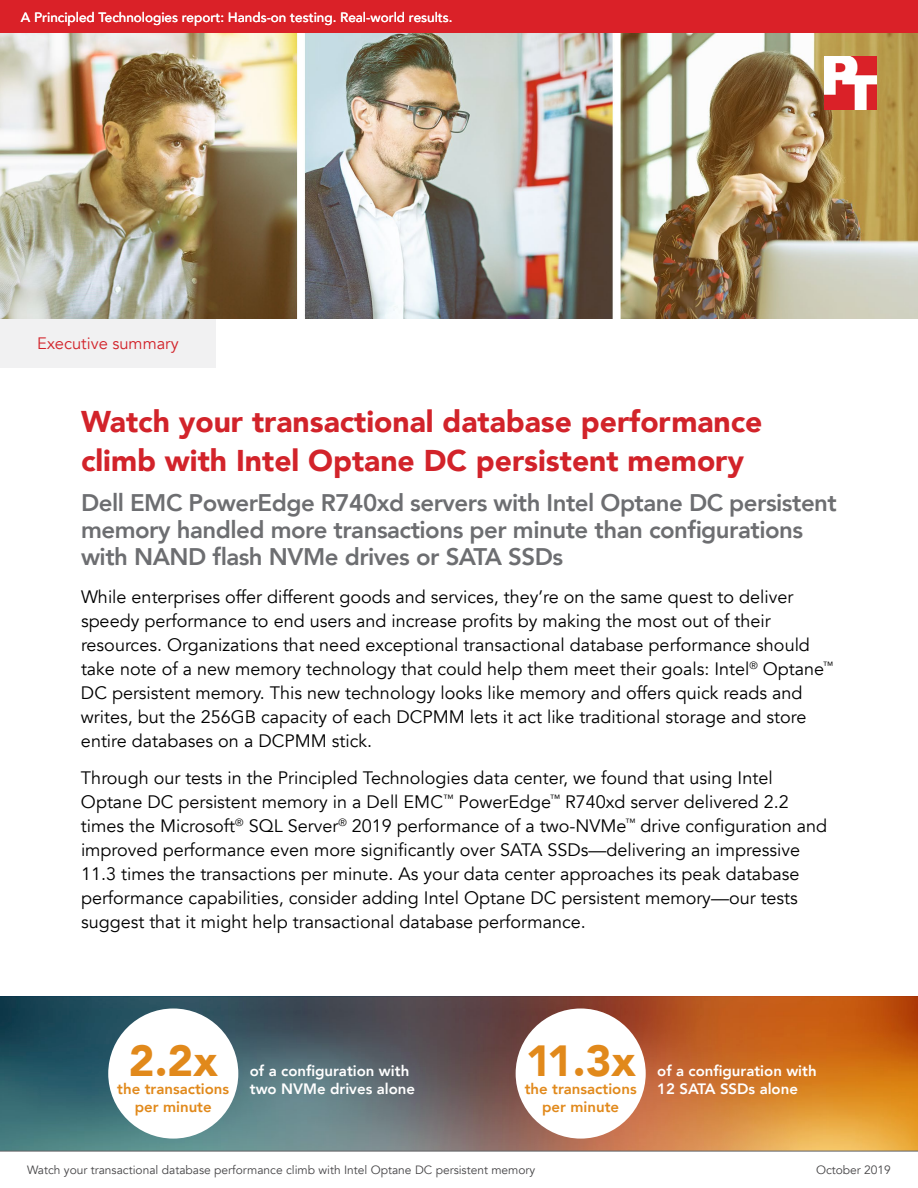
<style>
.page{position:relative;width:918px;height:1188px;background:#fff}
.page>*{position:absolute;margin:0;border:0;box-sizing:border-box;transform-origin:0 0}
.t1{font:900 43.5px "Avenir";color:#e1891b}
.t2{font:900 30px/39px "Avenir";color:#d2232a}
.t3{font:800 24px/27px "Avenir";letter-spacing:-.02em;color:#6d6e71}
.t4{font:18px/24px "Avenir";color:#000}
.t5{font:16.5px "Avenir";color:#d2232a}
.t6{font:800 15px/18px "Avenir";color:#fff}
.t7{font:800 15px/18px "Avenir";color:#e1891b;text-align:center}
.t8{font:500 13.5px "Avenir";color:#fff}
.t9{font:12px "Avenir";color:#464547}
</style>
<div class="page">
<div style="left:0;top:292px;width:216px;height:76px;background:#f1f1f2"></div>
<svg style="left:0;top:997px;width:918px;height:153px;background:#826a50"></svg>
<div style="left:108px;top:1009px;width:130px;height:130px;background:#fff;border-radius:50%"></div>
<div style="left:516px;top:1009px;width:130px;height:130px;background:#fff;border-radius:50%"></div>
<img style="left:0;top:33px;width:918px;height:286px">
<hr style="left:0;top:1151px;width:918px;height:1px;background:#616264">
<div style="left:0;top:0;width:918px;height:32px;background:#da2128"></div>
<img style="left:825px;top:56px;width:51px;height:54px">
<p class="t8" style="left:21px;top:6px;width:433px">A Principled Technologies report: Hands-on testing. Real-world results.</p>
<p class="t5" style="left:37px;top:334px;width:143px">Executive summary</p>
<h2 class="t2" style="left:81px;top:401px;width:683px">Watch your transactional database performance climb with Intel Optane DC persistent memory</h2>
<h3 class="t3" style="left:81px;top:489px;width:757px">Dell EMC PowerEdge R740xd servers with Intel Optane DC persistent memory handled more transactions per minute than configurations with NAND flash NVMe drives or SATA SSDs</h3>
<p class="t4" style="left:81px;top:585px;width:754px">While enterprises offer different goods and services, they’re on the same quest to deliver speedy performance to end users and increase profits by making the most out of their resources. Organizations that need exceptional transactional database performance should take note of a new memory technology that could help them meet their goals: Intel<sup>®</sup> Optane<sup>™ </sup>DC persistent memory. This new technology looks like memory and offers quick reads and writes, but the 256GB capacity of each DCPMM lets it act like traditional storage and store entire databases on a DCPMM stick.</p>
<p class="t4" style="left:81px;top:766px;width:748px">Through our tests in the Principled Technologies data center, we found that using Intel Optane DC persistent memory in a Dell EMC<sup>™</sup> PowerEdge<sup>™</sup> R740xd server delivered 2.2 times the Microsoft<sup>®</sup> SQL Server<sup>®</sup> 2019 performance of a two-NVMe<sup>™</sup> drive configuration and improved performance even more significantly over SATA SSDs—delivering an impressive 11.3 times the transactions per minute. As your data center approaches its peak database performance capabilities, consider adding Intel Optane DC persistent memory—our tests suggest that it might help transactional database performance.</p>
<h1 class="t1" style="left:129px;top:1023px;width:90px">2.2x</h1>
<p class="t7" style="left:117px;top:1079px;width:113px">the transactions per minute</p>
<p class="t6" style="left:250px;top:1062px;width:167px">of a configuration with two NVMe drives alone</p>
<h1 class="t1" style="left:526px;top:1023px;width:111px">11.3x</h1>
<p class="t7" style="left:525px;top:1079px;width:113px">the transactions per minute</p>
<p class="t6" style="left:657px;top:1062px;width:161px">of a configuration with<br>12 SATA SSDs alone</p>
<p class="t9" style="left:27px;top:1163px;width:510px">Watch your transactional database performance climb with Intel Optane DC persistent memory</p>
<p class="t9" style="left:816px;top:1163px;width:76px">October 2019</p>
</div>
